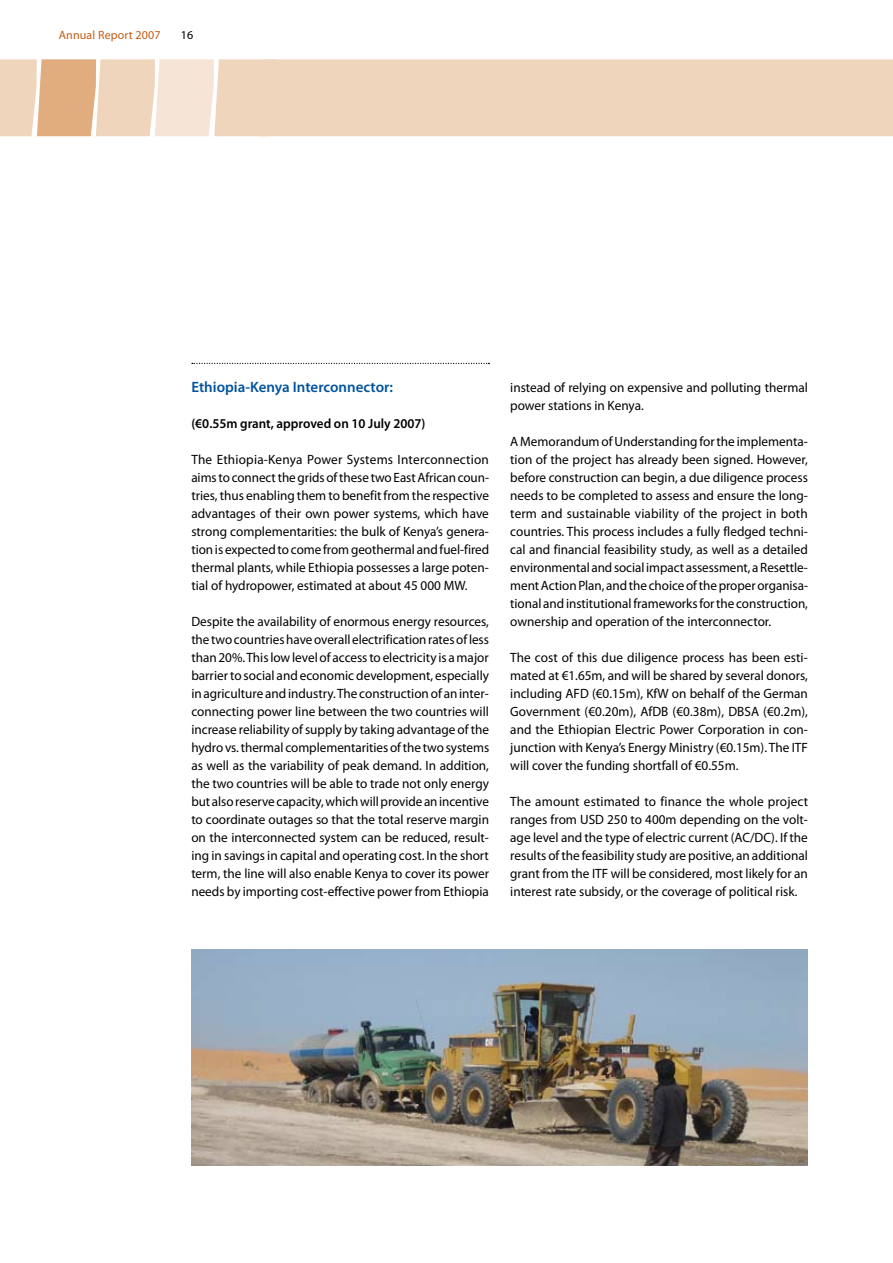
<style>
.page{position:relative;width:893px;height:1263px;background:#fff}
.page>*{position:absolute;margin:0;border:0;box-sizing:border-box;transform-origin:0 0}
.t1{font:600 15px "Myriad Pro";color:#00539f}
.t2{font:13.5px/18px "Myriad Pro";color:#000;text-align:justify}
.t3{font:600 13.5px "Myriad Pro";color:#000}
.t4{font:12px "Myriad Pro";letter-spacing:.01em;color:#c35c13}
.t5{font:12px "Myriad Pro";color:#000}
</style>
<div class="page">
<div style="left:274px;top:59px;width:619px;height:77px;background:#f0d5bd"></div>
<svg style="left:0;top:59px;width:274px;height:77px;background:#efd2b9"></svg>
<img style="left:191px;top:950px;width:617px;height:216px">
<svg style="left:192px;top:363px;width:297px;height:1px"></svg>
<p class="t4" style="left:59px;top:27px;width:103px">Annual Report 2007</p>
<p class="t5" style="left:181px;top:27px;width:14px">16</p>
<p class="t1" style="left:191px;top:377px;width:203px">Ethiopia-Kenya Interconnector:</p>
<p class="t3" style="left:191px;top:414px;width:236px">(€0.55m grant, approved on 10 July 2007)</p>
<p class="t2" style="left:191px;top:450px;width:299px">The Ethiopia-Kenya Power Systems Interconnection aims to connect the grids of these two East African coun&shy;tries, thus enabling them to benefit from the respective advantages of their own power systems, which have strong complementarities: the bulk of Kenya’s genera&shy;tion is expected to come from geothermal and fuel-fired thermal plants, while Ethiopia possesses a large poten&shy;tial of hydropower, estimated at about 45 000 MW.</p>
<p class="t2" style="left:191px;top:612px;width:299px">Despite the availability of enormous energy resources, the two countries have overall electrification rates of less than 20%. This low level of access to electricity is a major barrier to social and economic development, especially in agriculture and industry. The construction of an inter&shy;connecting power line between the two countries will increase reliability of supply by taking advantage of the hydro vs. thermal complementarities of the two systems as well as the variability of peak demand. In addition, the two countries will be able to trade not only energy but also reserve capacity, which will provide an incentive to coordinate outages so that the total reserve margin on the interconnected system can be reduced, result&shy;ing in savings in capital and operating cost. In the short term, the line will also enable Kenya to cover its power needs by importing cost-effective power from Ethiopia</p>
<p class="t2" style="left:510px;top:378px;width:299px">instead of relying on expensive and polluting thermal power stations in Kenya.</p>
<p class="t2" style="left:510px;top:432px;width:299px">A Memorandum of Understanding for the implementa&shy;tion of the project has already been signed. However, before construction can begin, a due diligence process needs to be completed to assess and ensure the long&shy;term and sustainable viability of the project in both countries. This process includes a fully fledged techni&shy;cal and financial feasibility study, as well as a detailed environmental and social impact assessment, a Resettle&shy;ment Action Plan, and the choice of the proper organisa&shy;tional and institutional frameworks for the construction, ownership and operation of the interconnector.</p>
<p class="t2" style="left:510px;top:648px;width:299px">The cost of this due diligence process has been esti&shy;mated at €1.65m, and will be shared by several donors, including AFD (€0.15m), KfW on behalf of the German Government (€0.20m), AfDB (€0.38m), DBSA (€0.2m), and the Ethiopian Electric Power Corporation in con&shy;junction with Kenya’s Energy Ministry (€0.15m). The ITF will cover the funding shortfall of €0.55m.</p>
<p class="t2" style="left:510px;top:792px;width:299px">The amount estimated to finance the whole project ranges from USD 250 to 400m depending on the volt&shy;age level and the type of electric current (AC/DC). If the results of the feasibility study are positive, an additional grant from the ITF will be considered, most likely for an interest rate subsidy, or the coverage of political risk.</p>
</div>
